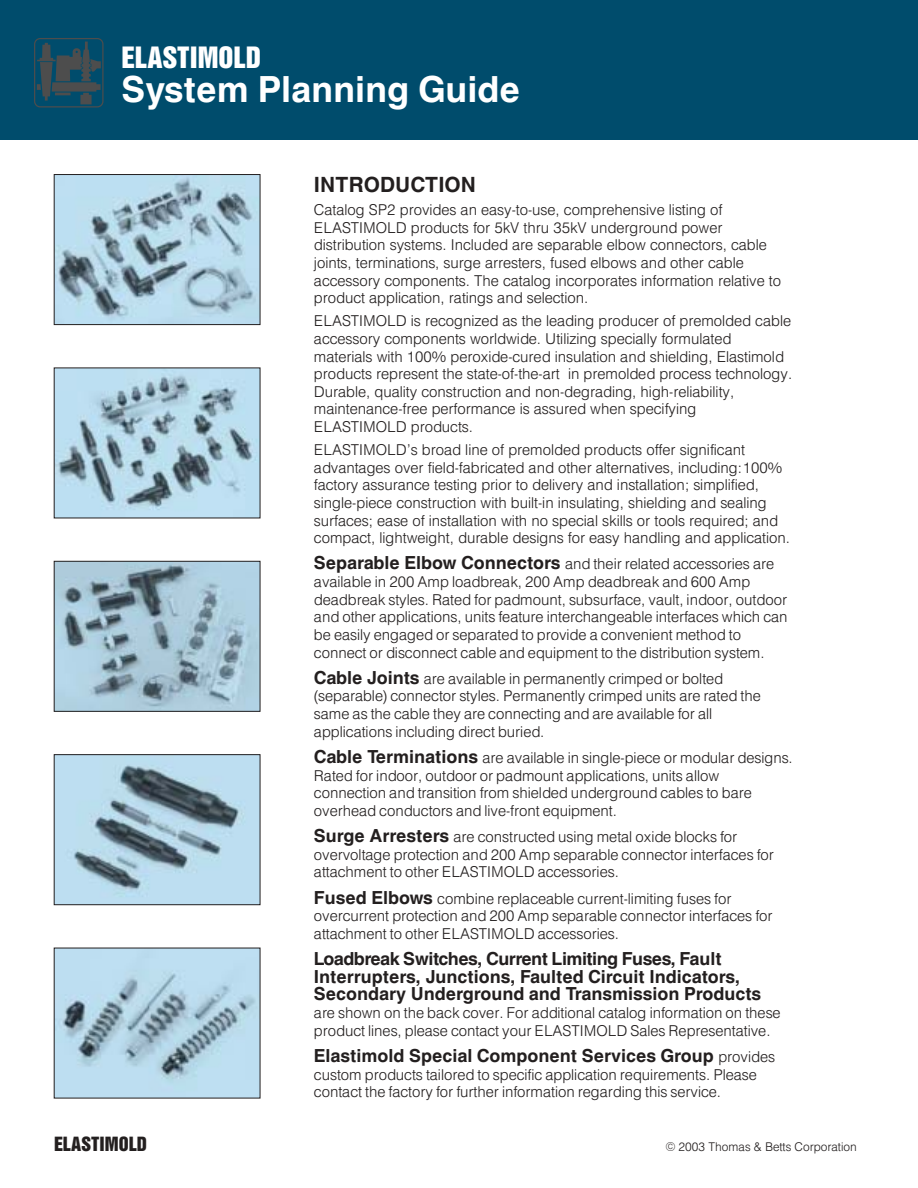
<style>
.page{position:relative;width:918px;height:1188px;background:#fff}
.page>*{position:absolute;margin:0;border:0;box-sizing:border-box;transform-origin:0 0}
.t1{font:700 36px "AT Triumvirate";color:#fff}
.t2{font:27px "Cg Trium In";color:#fff}
.t3{font:700 21px "AT Triumvirate";color:#231f1f}
.t4{font:700 18px/17.7px "AT Triumvirate";color:#231f1f}
.t5{font:18px "Cg Trium In";color:#231f1f}
.t6{font:300 15px/17.7px "AT Triumvirate";color:#231f1f}
.t7{font:300 12px "AT Triumvirate";color:#231f1f}
.s1{font-weight:700;font-size:18px}
.s2{font-weight:300;font-size:15px}
.s3{font-family:"Legal Trademarks P01";font-weight:400}
</style>
<div class="page">
<div style="left:0;top:0;width:918px;height:139px;background:#004c6c"></div>
<div style="left:34px;top:38px;width:70px;height:69px;border:1px solid #4d4d4d;border-radius:6px"></div>
<svg style="left:37px;top:42px;width:64px;height:62px"></svg>
<img style="left:56px;top:176px;width:202px;height:147px">
<div style="left:54px;top:174px;width:206px;height:151px;border:1px solid #231f1f"></div>
<img style="left:56px;top:370px;width:202px;height:146px">
<img style="left:56px;top:563px;width:202px;height:147px">
<div style="left:54px;top:561px;width:206px;height:151px;border:1px solid #231f1f"></div>
<img style="left:56px;top:756px;width:202px;height:147px">
<div style="left:54px;top:754px;width:206px;height:151px;border:1px solid #231f1f"></div>
<img style="left:56px;top:950px;width:202px;height:146px">
<h2 class="t2" style="left:122px;top:45px;width:141px">ELASTIMOLD</h2>
<h1 class="t1" style="left:122px;top:76px;width:400px">System Planning Guide</h1>
<h3 class="t3" style="left:314px;top:177px;width:164px">INTRODUCTION</h3>
<p class="t6" style="left:314px;top:203px;width:469px">Catalog SP2 provides an easy-to-use, comprehensive listing of ELASTIMOLD products for 5kV thru 35kV underground power distribution systems. Included are separable elbow connectors, cable joints, terminations, surge arresters, fused elbows and other cable accessory components. The catalog incorporates information relative to product application, ratings and selection.</p>
<p class="t6" style="left:314px;top:314px;width:480px">ELASTIMOLD is recognized as the leading producer of premolded cable accessory components worldwide. Utilizing specially formulated materials with 100% peroxide-cured insulation and shielding, Elastimold products represent the state-of-the-art in premolded process technology.<br>Durable, quality construction and non-degrading, high-reliability, maintenance-free performance is assured when specifying ELASTIMOLD products.</p>
<p class="t6" style="left:314px;top:443px;width:478px">ELASTIMOLD’s broad line of premolded products offer significant advantages over field-fabricated and other alternatives, including:100% factory assurance testing prior to delivery and installation; simplified, single-piece construction with built-in insulating, shielding and sealing surfaces; ease of installation with no special skills or tools required; and compact, lightweight, durable designs for easy handling and application.</p>
<p class="t6" style="left:314px;top:557px;width:475px"><span class="s1">Separable Elbow Connectors</span> and their related accessories are available in 200 Amp loadbreak, 200 Amp deadbreak and 600 Amp deadbreak styles. Rated for padmount, subsurface, vault, indoor, outdoor and other applications, units feature interchangeable interfaces which can be easily engaged or separated to provide a convenient method to connect or disconnect cable and equipment to the distribution system.</p>
<p class="t6" style="left:314px;top:671px;width:448px"><span class="s1">Cable Joints</span> are available in permanently crimped or bolted (separable) connector styles. Permanently crimped units are rated the same as the cable they are connecting and are available for all applications including direct buried.</p>
<p class="t6" style="left:314px;top:751px;width:480px"><span class="s1">Cable Terminations</span> are available in single-piece or modular designs.<br>Rated for indoor, outdoor or padmount applications, units allow connection and transition from shielded underground cables to bare overhead conductors and live-front equipment.</p>
<p class="t6" style="left:314px;top:830px;width:462px"><span class="s1">Surge Arresters</span> are constructed using metal oxide blocks for overvoltage protection and 200 Amp separable connector interfaces for attachment to other ELASTIMOLD accessories.</p>
<p class="t6" style="left:314px;top:891px;width:460px"><span class="s1">Fused Elbows</span> combine replaceable current-limiting fuses for overcurrent protection and 200 Amp separable connector interfaces for attachment to other ELASTIMOLD accessories.</p>
<p class="t4" style="left:314px;top:952px;width:449px">Loadbreak Switches, Current Limiting Fuses, Fault<br>Interrupters, Junctions, Faulted Circuit Indicators,<br>Secondary Underground and Transmission Products</p>
<p class="t6" style="left:314px;top:1006px;width:468px">are shown on the back cover. For additional catalog information on these product lines, please contact your ELASTIMOLD Sales Representative.</p>
<p class="t4" style="left:314px;top:1049px;width:463px">Elastimold Special Component Services Group <span class="s2">provides</span></p>
<p class="t6" style="left:314px;top:1067px;width:444px">custom products tailored to specific application requirements. Please contact the factory for further information regarding this service.</p>
<p class="t5" style="left:54px;top:1136px;width:95px">ELASTIMOLD</p>
<p class="t7" style="left:666px;top:1143px;width:192px"><span class="s3">V</span> 2003 Thomas &amp; Betts Corporation</p>
</div>
